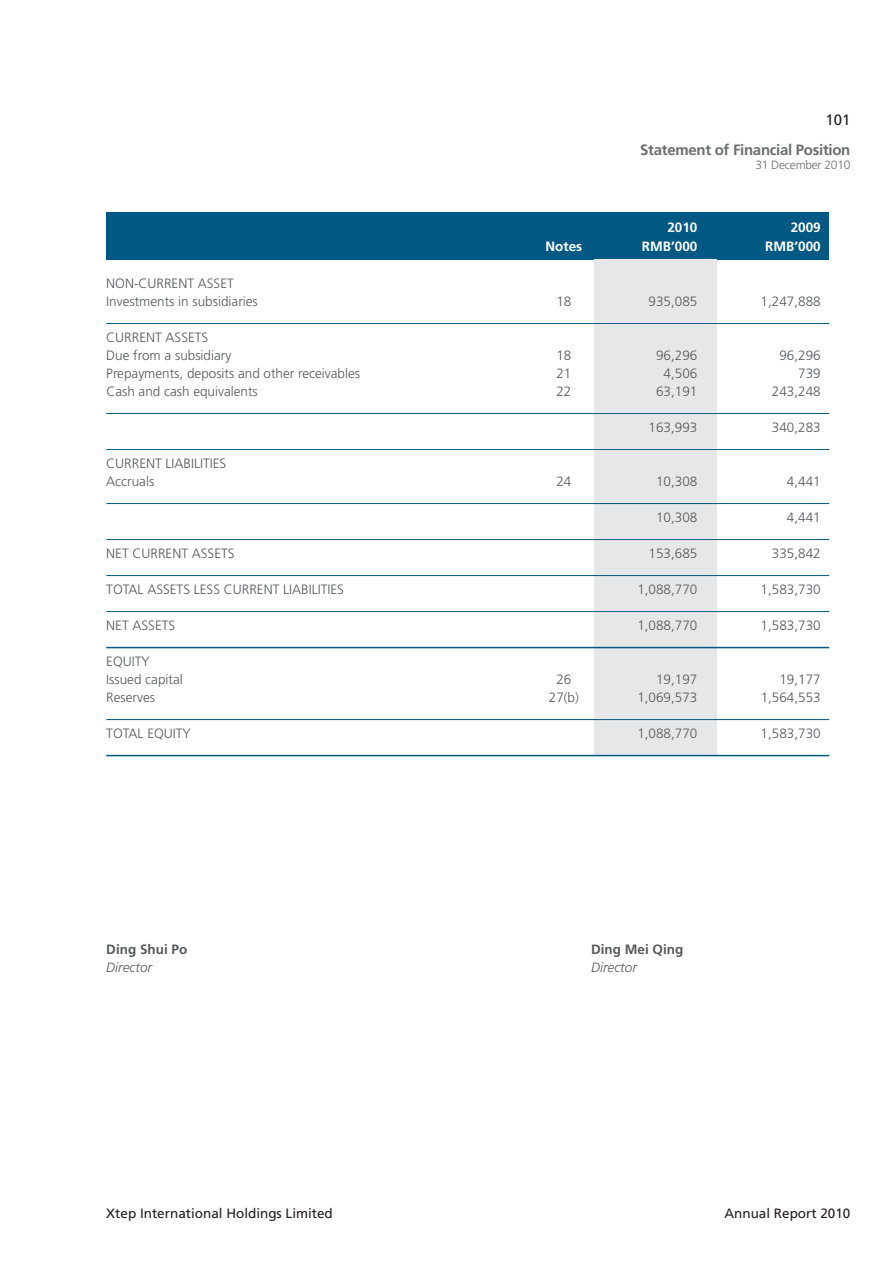
<style>
.page{position:relative;width:893px;height:1263px;background:#fff}
.page>*{position:absolute;margin:0;border:0;box-sizing:border-box;transform-origin:0 0}
.t1{font:700 15px "Frutiger LT Std";letter-spacing:-.02em;color:#6c6d70}
.t2{font:15px "Frutiger LT Std";color:#231f20}
.t3{font:300 13.5px/18px "Frutiger LT Std";color:#57585a}
.t4{font:13.5px "Frutiger LT Std";color:#231f20}
.t5{font:700 13.5px "Frutiger LT Std";color:#fff}
.t6{font:700 13.5px "Frutiger LT Std";color:#57585a}
.t7{font:italic 300 13.5px "Frutiger LT Std";color:#57585a}
.t8{font:300 12px "Frutiger LT Std";letter-spacing:-.02em;color:#6c6d70}
</style>
<div class="page">
<div style="left:106px;top:212px;width:723px;height:47px;background:#005983"></div>
<div style="left:594px;top:259px;width:123px;height:497px;background:#e6e7e9"></div>
<hr style="left:106px;top:323px;width:723px;height:1px;background:#005983">
<hr style="left:106px;top:413px;width:723px;height:1px;background:#005983">
<hr style="left:106px;top:449px;width:723px;height:1px;background:#005983">
<hr style="left:106px;top:503px;width:723px;height:1px;background:#005983">
<hr style="left:106px;top:539px;width:723px;height:1px;background:#005983">
<hr style="left:106px;top:575px;width:723px;height:1px;background:#005983">
<hr style="left:106px;top:611px;width:723px;height:1px;background:#005983">
<hr style="left:106px;top:647px;width:723px;height:1px;background:#005983">
<hr style="left:106px;top:719px;width:723px;height:1px;background:#005983">
<hr style="left:106px;top:755px;width:723px;height:1px;background:#005983">
<p class="t2" style="left:825px;top:111px;width:27px">101</p>
<p class="t1" style="left:640px;top:141px;width:212px">Statement of Financial Position</p>
<p class="t8" style="left:755px;top:158px;width:97px">31 December 2010</p>
<p class="t5" style="left:667px;top:219px;width:32px">2010</p>
<p class="t5" style="left:791px;top:219px;width:32px">2009</p>
<p class="t3" style="left:106px;top:274px;width:153px">NON-CURRENT ASSET<br>Investments in subsidiaries</p>
<p class="t3" style="left:106px;top:328px;width:127px">CURRENT ASSETS<br>Due from a subsidiary</p>
<p class="t5" style="left:545px;top:238px;width:38px">Notes</p>
<p class="t5" style="left:642px;top:238px;width:57px">RMB’000</p>
<p class="t5" style="left:765px;top:238px;width:57px">RMB’000</p>
<p class="t3" style="left:556px;top:292px;width:17px">18</p>
<p class="t3" style="left:649px;top:292px;width:50px">935,085</p>
<p class="t3" style="left:761px;top:292px;width:62px">1,247,888</p>
<p class="t3" style="left:556px;top:346px;width:17px">18</p>
<p class="t3" style="left:656px;top:346px;width:43px">96,296</p>
<p class="t3" style="left:779px;top:346px;width:43px">96,296</p>
<p class="t3" style="left:106px;top:364px;width:255px">Prepayments, deposits and other receivables</p>
<p class="t3" style="left:556px;top:364px;width:17px">21</p>
<p class="t3" style="left:664px;top:364px;width:35px">4,506</p>
<p class="t3" style="left:798px;top:364px;width:24px">739</p>
<p class="t3" style="left:106px;top:382px;width:153px">Cash and cash equivalents</p>
<p class="t3" style="left:556px;top:382px;width:17px">22</p>
<p class="t3" style="left:656px;top:382px;width:43px">63,191</p>
<p class="t3" style="left:772px;top:382px;width:50px">243,248</p>
<p class="t3" style="left:649px;top:418px;width:50px">163,993</p>
<p class="t3" style="left:772px;top:418px;width:50px">340,283</p>
<p class="t3" style="left:106px;top:454px;width:122px">CURRENT LIABILITIES<br>Accruals</p>
<p class="t3" style="left:556px;top:472px;width:17px">24</p>
<p class="t3" style="left:656px;top:472px;width:43px">10,308</p>
<p class="t3" style="left:787px;top:472px;width:35px">4,441</p>
<p class="t3" style="left:656px;top:508px;width:43px">10,308</p>
<p class="t3" style="left:787px;top:508px;width:35px">4,441</p>
<p class="t3" style="left:106px;top:544px;width:130px">NET CURRENT ASSETS</p>
<p class="t3" style="left:649px;top:544px;width:50px">153,685</p>
<p class="t3" style="left:772px;top:544px;width:50px">335,842</p>
<p class="t3" style="left:106px;top:580px;width:239px">TOTAL ASSETS LESS CURRENT LIABILITIES</p>
<p class="t3" style="left:637px;top:580px;width:62px">1,088,770</p>
<p class="t3" style="left:761px;top:580px;width:62px">1,583,730</p>
<p class="t3" style="left:106px;top:616px;width:71px">NET ASSETS</p>
<p class="t3" style="left:637px;top:616px;width:62px">1,088,770</p>
<p class="t3" style="left:761px;top:616px;width:62px">1,583,730</p>
<p class="t3" style="left:106px;top:652px;width:78px">EQUITY<br>Issued capital</p>
<p class="t3" style="left:556px;top:670px;width:17px">26</p>
<p class="t3" style="left:656px;top:670px;width:43px">19,197</p>
<p class="t3" style="left:779px;top:670px;width:43px">19,177</p>
<p class="t3" style="left:106px;top:688px;width:50px">Reserves</p>
<p class="t3" style="left:549px;top:688px;width:32px">27(b)</p>
<p class="t3" style="left:637px;top:688px;width:62px">1,069,573</p>
<p class="t3" style="left:761px;top:688px;width:62px">1,564,553</p>
<p class="t3" style="left:106px;top:724px;width:86px">TOTAL EQUITY</p>
<p class="t3" style="left:637px;top:724px;width:62px">1,088,770</p>
<p class="t3" style="left:761px;top:724px;width:62px">1,583,730</p>
<p class="t6" style="left:106px;top:941px;width:83px">Ding Shui Po</p>
<p class="t6" style="left:591px;top:941px;width:94px">Ding Mei Qing</p>
<p class="t7" style="left:106px;top:959px;width:47px">Director</p>
<p class="t7" style="left:591px;top:959px;width:47px">Director</p>
<p class="t4" style="left:106px;top:1206px;width:228px">Xtep International Holdings Limited</p>
<p class="t4" style="left:724px;top:1206px;width:128px">Annual Report 2010</p>
</div>
